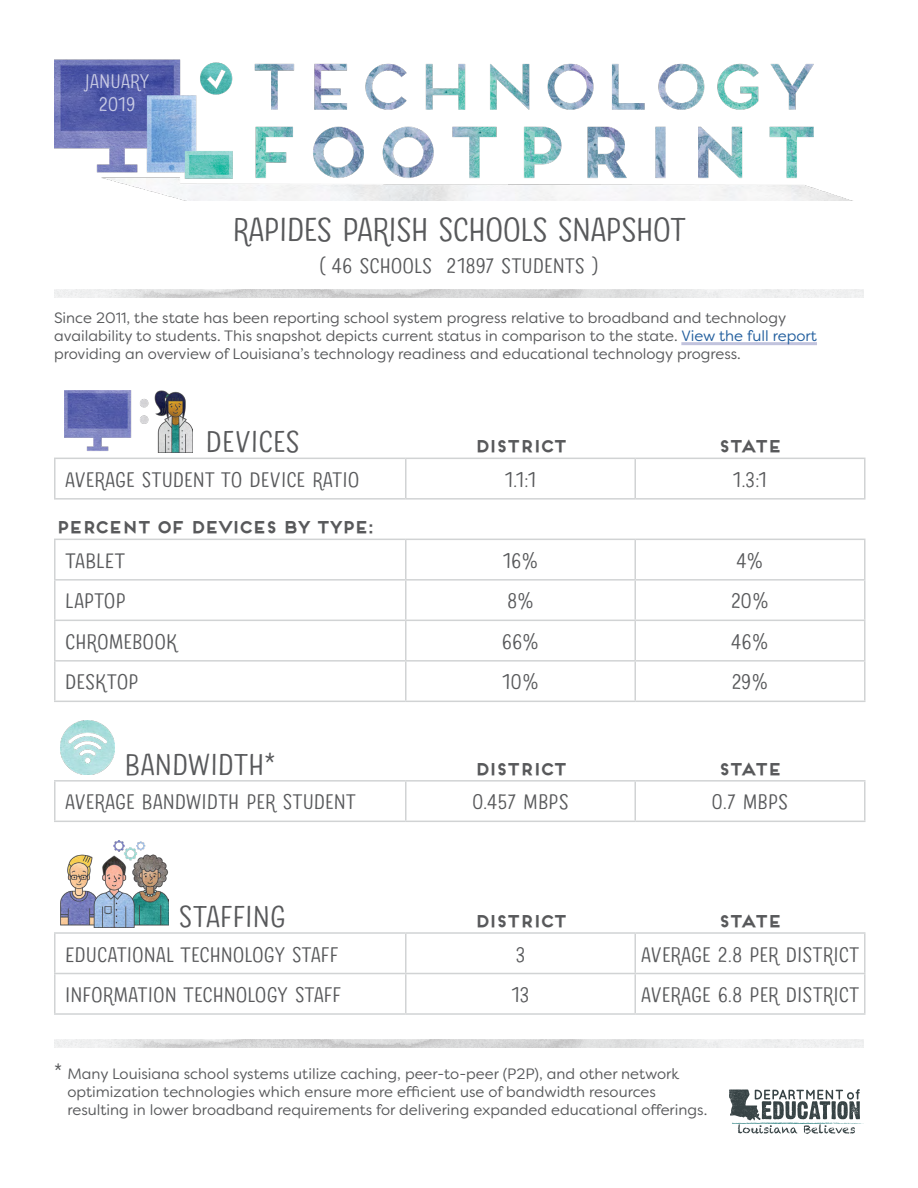
<style>
.page{position:relative;width:918px;height:1188px;background:#fff}
.page>*{position:absolute;margin:0;border:0;box-sizing:border-box;transform-origin:0 0}
.File_Name{font:33px "Sofa Sans Hand Mono";letter-spacing:-.02em;color:#58595b}
.t1{font:30px "Sofa Sans Hand Mono";color:#58595b}
.t2{font:21px "Sofa Sans Hand Mono";color:#58595b}
.t3{font:19.5px/23.4px "Sofa Sans Hand Mono";color:#fff;text-align:center}
.t4{font:700 16.5px "Frontage";letter-spacing:-.15em;color:#58595b}
.t5{font:15px/18px "Filson Soft";color:#58595b}
.s1{color:#215e9e}
.s2{font-family:"Sofa Sans Hand Mono";font-size:21px}
</style>
<div class="page">
<img style="left:54px;top:59px;width:799px;height:142px">
<hr style="left:681px;top:342px;width:136px;height:3px;background:#c1c3dd">
<img style="left:54px;top:290px;width:810px;height:8px">
<hr style="left:54px;top:458px;width:352px;height:1px;background:#d1d3d4">
<hr style="left:54px;top:459px;width:2px;height:39px;background:#d1d3d4">
<hr style="left:406px;top:458px;width:229px;height:1px;background:#d1d3d4">
<hr style="left:405px;top:459px;width:1px;height:39px;background:#d1d3d4">
<hr style="left:635px;top:458px;width:231px;height:1px;background:#d1d3d4">
<hr style="left:634px;top:459px;width:2px;height:39px;background:#d1d3d4">
<hr style="left:864px;top:459px;width:2px;height:39px;background:#d1d3d4">
<hr style="left:54px;top:498px;width:352px;height:2px;background:#d1d3d4">
<hr style="left:406px;top:498px;width:229px;height:2px;background:#d1d3d4">
<hr style="left:635px;top:498px;width:231px;height:2px;background:#d1d3d4">
<hr style="left:54px;top:539px;width:352px;height:1px;background:#d1d3d4">
<hr style="left:54px;top:540px;width:2px;height:39px;background:#d1d3d4">
<hr style="left:406px;top:539px;width:229px;height:1px;background:#d1d3d4">
<hr style="left:405px;top:540px;width:1px;height:39px;background:#d1d3d4">
<hr style="left:635px;top:539px;width:231px;height:1px;background:#d1d3d4">
<hr style="left:634px;top:540px;width:2px;height:39px;background:#d1d3d4">
<hr style="left:864px;top:540px;width:2px;height:39px;background:#d1d3d4">
<hr style="left:54px;top:579px;width:352px;height:2px;background:#d1d3d4">
<hr style="left:54px;top:581px;width:2px;height:39px;background:#d1d3d4">
<hr style="left:406px;top:579px;width:229px;height:2px;background:#d1d3d4">
<hr style="left:405px;top:581px;width:1px;height:39px;background:#d1d3d4">
<hr style="left:635px;top:579px;width:231px;height:2px;background:#d1d3d4">
<hr style="left:634px;top:581px;width:2px;height:39px;background:#d1d3d4">
<hr style="left:864px;top:581px;width:2px;height:39px;background:#d1d3d4">
<hr style="left:54px;top:620px;width:352px;height:1px;background:#d1d3d4">
<hr style="left:54px;top:621px;width:2px;height:39px;background:#d1d3d4">
<hr style="left:406px;top:620px;width:229px;height:1px;background:#d1d3d4">
<hr style="left:405px;top:621px;width:1px;height:39px;background:#d1d3d4">
<hr style="left:635px;top:620px;width:231px;height:1px;background:#d1d3d4">
<hr style="left:634px;top:621px;width:2px;height:39px;background:#d1d3d4">
<hr style="left:864px;top:621px;width:2px;height:39px;background:#d1d3d4">
<hr style="left:54px;top:660px;width:352px;height:2px;background:#d1d3d4">
<hr style="left:54px;top:662px;width:2px;height:39px;background:#d1d3d4">
<hr style="left:406px;top:660px;width:229px;height:2px;background:#d1d3d4">
<hr style="left:405px;top:662px;width:1px;height:39px;background:#d1d3d4">
<hr style="left:635px;top:660px;width:231px;height:2px;background:#d1d3d4">
<hr style="left:634px;top:662px;width:2px;height:39px;background:#d1d3d4">
<hr style="left:864px;top:662px;width:2px;height:39px;background:#d1d3d4">
<hr style="left:54px;top:701px;width:352px;height:1px;background:#d1d3d4">
<hr style="left:406px;top:701px;width:229px;height:1px;background:#d1d3d4">
<hr style="left:635px;top:701px;width:231px;height:1px;background:#d1d3d4">
<img style="left:64px;top:391px;width:128px;height:61px">
<hr style="left:54px;top:780px;width:352px;height:2px;background:#d1d3d4">
<hr style="left:54px;top:782px;width:2px;height:39px;background:#d1d3d4">
<hr style="left:406px;top:780px;width:229px;height:2px;background:#d1d3d4">
<hr style="left:405px;top:782px;width:1px;height:39px;background:#d1d3d4">
<hr style="left:635px;top:780px;width:231px;height:2px;background:#d1d3d4">
<hr style="left:634px;top:782px;width:2px;height:39px;background:#d1d3d4">
<hr style="left:864px;top:782px;width:2px;height:39px;background:#d1d3d4">
<hr style="left:54px;top:821px;width:352px;height:1px;background:#d1d3d4">
<hr style="left:406px;top:821px;width:229px;height:1px;background:#d1d3d4">
<hr style="left:635px;top:821px;width:231px;height:1px;background:#d1d3d4">
<img style="left:61px;top:721px;width:54px;height:54px">
<hr style="left:54px;top:932px;width:352px;height:2px;background:#d1d3d4">
<hr style="left:54px;top:934px;width:2px;height:39px;background:#d1d3d4">
<hr style="left:406px;top:932px;width:229px;height:2px;background:#d1d3d4">
<hr style="left:405px;top:934px;width:1px;height:39px;background:#d1d3d4">
<hr style="left:635px;top:932px;width:231px;height:2px;background:#d1d3d4">
<hr style="left:634px;top:934px;width:2px;height:39px;background:#d1d3d4">
<hr style="left:864px;top:934px;width:2px;height:39px;background:#d1d3d4">
<hr style="left:54px;top:973px;width:352px;height:1px;background:#d1d3d4">
<hr style="left:54px;top:974px;width:2px;height:39px;background:#d1d3d4">
<hr style="left:406px;top:973px;width:229px;height:1px;background:#d1d3d4">
<hr style="left:405px;top:974px;width:1px;height:39px;background:#d1d3d4">
<hr style="left:635px;top:973px;width:231px;height:1px;background:#d1d3d4">
<hr style="left:634px;top:974px;width:2px;height:39px;background:#d1d3d4">
<hr style="left:864px;top:974px;width:2px;height:39px;background:#d1d3d4">
<hr style="left:54px;top:1013px;width:352px;height:2px;background:#d1d3d4">
<hr style="left:406px;top:1013px;width:229px;height:2px;background:#d1d3d4">
<hr style="left:635px;top:1013px;width:231px;height:2px;background:#d1d3d4">
<img style="left:61px;top:841px;width:108px;height:86px">
<img style="left:54px;top:1039px;width:810px;height:8px">
<svg style="left:729px;top:1089px;width:135px;height:45px"></svg>
<h3 class="t3" style="left:85px;top:72px;width:66px">JANUARY<br>2019</h3>
<p class="File_Name" style="left:233px;top:210px;width:455px">RAPIDES PARISH SCHOOLS SNAPSHOT</p>
<p class="t2" style="left:319px;top:253px;width:282px">( 46 SCHOOLS 21897 STUDENTS )</p>
<p class="t5" style="left:54px;top:308px;width:765px">Since 2011, the state has been reporting school system progress relative to broadband and technology availability to students. This snapshot depicts current status in comparison to the state. <span class="s1">View the full report </span>providing an overview of Louisiana’s technology readiness and educational technology progress.</p>
<p class="t1" style="left:206px;top:424px;width:95px">DEVICES</p>
<p class="t4" style="left:474px;top:436px;width:95px">DISTRICT</p>
<p class="t4" style="left:718px;top:436px;width:66px">STATE</p>
<p class="t2" style="left:65px;top:467px;width:296px">AVERAGE STUDENT TO DEVICE RATIO</p>
<p class="t2" style="left:505px;top:467px;width:33px">1.1:1</p>
<p class="t2" style="left:733px;top:467px;width:36px">1.3:1</p>
<p class="t4" style="left:55px;top:517px;width:321px">PERCENT OF DEVICES BY TYPE:</p>
<p class="t2" style="left:65px;top:548px;width:62px">TABLET</p>
<p class="t2" style="left:503px;top:548px;width:37px">16%</p>
<p class="t2" style="left:737px;top:548px;width:28px">4%</p>
<p class="t2" style="left:65px;top:589px;width:62px">LAPTOP</p>
<p class="t2" style="left:507px;top:589px;width:28px">8%</p>
<p class="t2" style="left:731px;top:589px;width:39px">20%</p>
<p class="t2" style="left:65px;top:629px;width:113px">CHROMEBOOK</p>
<p class="t2" style="left:502px;top:629px;width:39px">66%</p>
<p class="t2" style="left:731px;top:629px;width:39px">46%</p>
<p class="t2" style="left:65px;top:670px;width:75px">DESKTOP</p>
<p class="t2" style="left:502px;top:670px;width:38px">10%</p>
<p class="t2" style="left:732px;top:670px;width:38px">29%</p>
<p class="t1" style="left:125px;top:746px;width:152px">BANDWIDTH*</p>
<p class="t4" style="left:474px;top:759px;width:95px">DISTRICT</p>
<p class="t4" style="left:718px;top:759px;width:66px">STATE</p>
<p class="t2" style="left:65px;top:790px;width:292px">AVERAGE BANDWIDTH PER STUDENT</p>
<p class="t2" style="left:472px;top:790px;width:98px">0.457 MBPS</p>
<p class="t2" style="left:712px;top:790px;width:78px">0.7 MBPS</p>
<p class="t1" style="left:179px;top:899px;width:108px">STAFFING</p>
<p class="t4" style="left:474px;top:911px;width:95px">DISTRICT</p>
<p class="t4" style="left:718px;top:911px;width:66px">STATE</p>
<p class="t2" style="left:65px;top:942px;width:275px">EDUCATIONAL TECHNOLOGY STAFF</p>
<p class="t2" style="left:516px;top:942px;width:11px">3</p>
<p class="t2" style="left:641px;top:942px;width:220px">AVERAGE 2.8 PER DISTRICT</p>
<p class="t2" style="left:65px;top:982px;width:278px">INFORMATION TECHNOLOGY STAFF</p>
<p class="t2" style="left:511px;top:982px;width:20px">13</p>
<p class="t2" style="left:641px;top:982px;width:220px">AVERAGE 6.8 PER DISTRICT</p>
<p class="t5" style="left:68px;top:1065px;width:641px;text-indent:-14px"><span class="s2">*</span> Many Louisiana school systems utilize caching, peer-to-peer (P2P), and other network optimization technologies which ensure more efficient use of bandwidth resources resulting in lower broadband requirements for delivering expanded educational offerings.</p>
</div>
